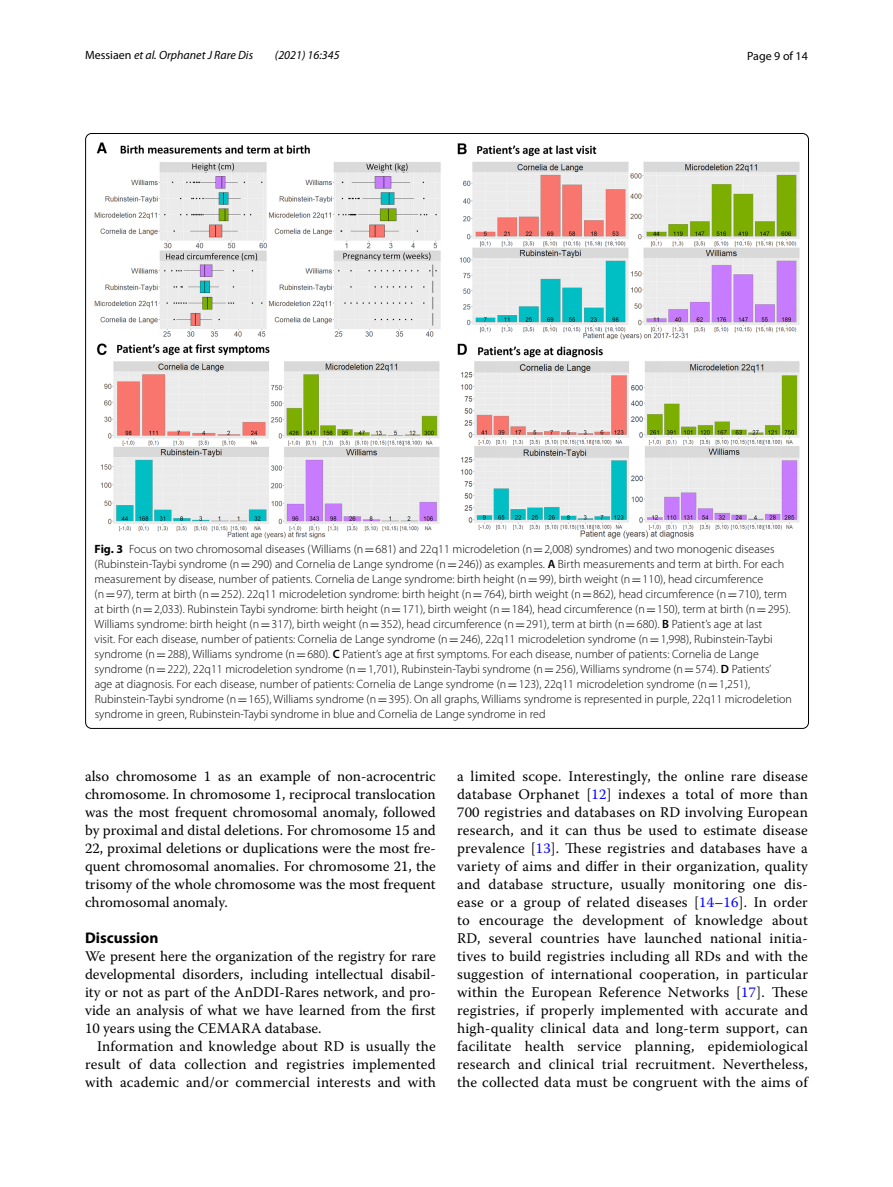
<style>
.page{position:relative;width:893px;height:1187px;background:#fff}
.page>*{position:absolute;margin:0;border:0;box-sizing:border-box;transform-origin:0 0}
.t1{font:700 15.45px "Myriad Pro";color:#000}
.t2{font:14.7px/18px "Warnock Pro";letter-spacing:.01em;color:#000;text-align:justify}
.t3{font:300 12px/15px "Myriad Pro";color:#000}
.t4{font:italic 12px "Myriad Pro";color:#000}
.t5{font:12px "Myriad Pro";color:#000}
.s1{font-style:normal}
.s2{font-weight:700}
.s3{font-family:"MTSY";font-weight:400}
.s4{font-weight:600}
.s5{color:#00f}
</style>
<div class="page">
<img style="left:94px;top:142px;width:706px;height:396px">
<p class="t4" style="left:85px;top:48px;width:170px"><span class="s1">Messiaen</span> et al. Orphanet J Rare Dis</p>
<p class="t4" style="left:275px;top:48px;width:66px">(2021) 16:345</p>
<p class="t5" style="left:747px;top:48px;width:62px">Page 9 of 14</p>
<p class="t3" style="left:95px;top:542px;width:699px"><span class="s2">Fig. 3</span> Focus on two chromosomal diseases (Williams (n<span class="s3">=</span>681) and 22q11 microdeletion (n<span class="s3">=</span>2,008) syndromes) and two monogenic diseases (Rubinstein-Taybi syndrome (n<span class="s3">=</span>290) and Cornelia de Lange syndrome (n<span class="s3">=</span>246)) as examples. <span class="s4">A</span> Birth measurements and term at birth. For each measurement by disease, number of patients. Cornelia de Lange syndrome: birth height (n<span class="s3">=</span>99), birth weight (n<span class="s3">=</span>110), head circumference (n<span class="s3">=</span>97), term at birth (n<span class="s3">=</span>252). 22q11 microdeletion syndrome: birth height (n<span class="s3">=</span>764), birth weight (n<span class="s3">=</span>862), head circumference (n<span class="s3">=</span>710), term at birth (n<span class="s3">=</span>2,033). Rubinstein Taybi syndrome: birth height (n<span class="s3">=</span>171), birth weight (n<span class="s3">=</span>184), head circumference (n<span class="s3">=</span>150), term at birth (n<span class="s3">=</span>295).<br>Williams syndrome: birth height (n<span class="s3">=</span>317), birth weight (n<span class="s3">=</span>352), head circumference (n<span class="s3">=</span>291), term at birth (n<span class="s3">=</span>680). <span class="s4">B</span> Patient’s age at last<br>visit. For each disease, number of patients: Cornelia de Lange syndrome (n<span class="s3">=</span>246), 22q11 microdeletion syndrome (n<span class="s3">=</span>1,998), Rubinstein-Taybi syndrome (n<span class="s3">=</span>288), Williams syndrome (n<span class="s3">=</span>680). <span class="s4">C</span> Patient’s age at first symptoms. For each disease, number of patients: Cornelia de Lange syndrome (n<span class="s3">=</span>222), 22q11 microdeletion syndrome (n<span class="s3">=</span>1,701), Rubinstein-Taybi syndrome (n<span class="s3">=</span>256), Williams syndrome (n<span class="s3">=</span>574). <span class="s4">D</span> Patients’<br>age at diagnosis. For each disease, number of patients: Cornelia de Lange syndrome (n<span class="s3">=</span>123), 22q11 microdeletion syndrome (n<span class="s3">=</span>1,251), Rubinstein-Taybi syndrome (n<span class="s3">=</span>165), Williams syndrome (n<span class="s3">=</span>395). On all graphs, Williams syndrome is represented in purple, 22q11 microdeletion syndrome in green, Rubinstein-Taybi syndrome in blue and Cornelia de Lange syndrome in red</p>
<p class="t2" style="left:85px;top:766px;width:352px">also chromosome 1 as an example of non-acrocentric chromosome. In chromosome 1, reciprocal translocation was the most frequent chromosomal anomaly, followed by proximal and distal deletions. For chromosome 15 and 22, proximal deletions or duplications were the most fre&shy;quent chromosomal anomalies. For chromosome 21, the trisomy of the whole chromosome was the most frequent chromosomal anomaly.</p>
<p class="t1" style="left:85px;top:927px;width:75px">Discussion</p>
<p class="t2" style="left:85px;top:946px;width:352px">We present here the organization of the registry for rare developmental disorders, including intellectual disabil&shy;ity or not as part of the AnDDI-Rares network, and pro&shy;vide an analysis of what we have learned from the first 10 years using the CEMARA database.</p>
<p class="t2" style="left:85px;top:1036px;width:352px;text-indent:12px">Information and knowledge about RD is usually the result of data collection and registries implemented with academic and/or commercial interests and with</p>
<p class="t2" style="left:457px;top:766px;width:352px">a limited scope. Interestingly, the online rare disease database Orphanet [<span class="s5">12</span>] indexes a total of more than 700 registries and databases on RD involving European research, and it can thus be used to estimate disease prevalence [<span class="s5">13</span>]. These registries and databases have a variety of aims and differ in their organization, quality and database structure, usually monitoring one dis&shy;ease or a group of related diseases [<span class="s5">14</span>–<span class="s5">16</span>]. In order to encourage the development of knowledge about RD, several countries have launched national initia&shy;tives to build registries including all RDs and with the suggestion of international cooperation, in particular within the European Reference Networks [<span class="s5">17</span>]. These registries, if properly implemented with accurate and high-quality clinical data and long-term support, can facilitate health service planning, epidemiological research and clinical trial recruitment. Nevertheless, the collected data must be congruent with the aims of</p>
</div>
